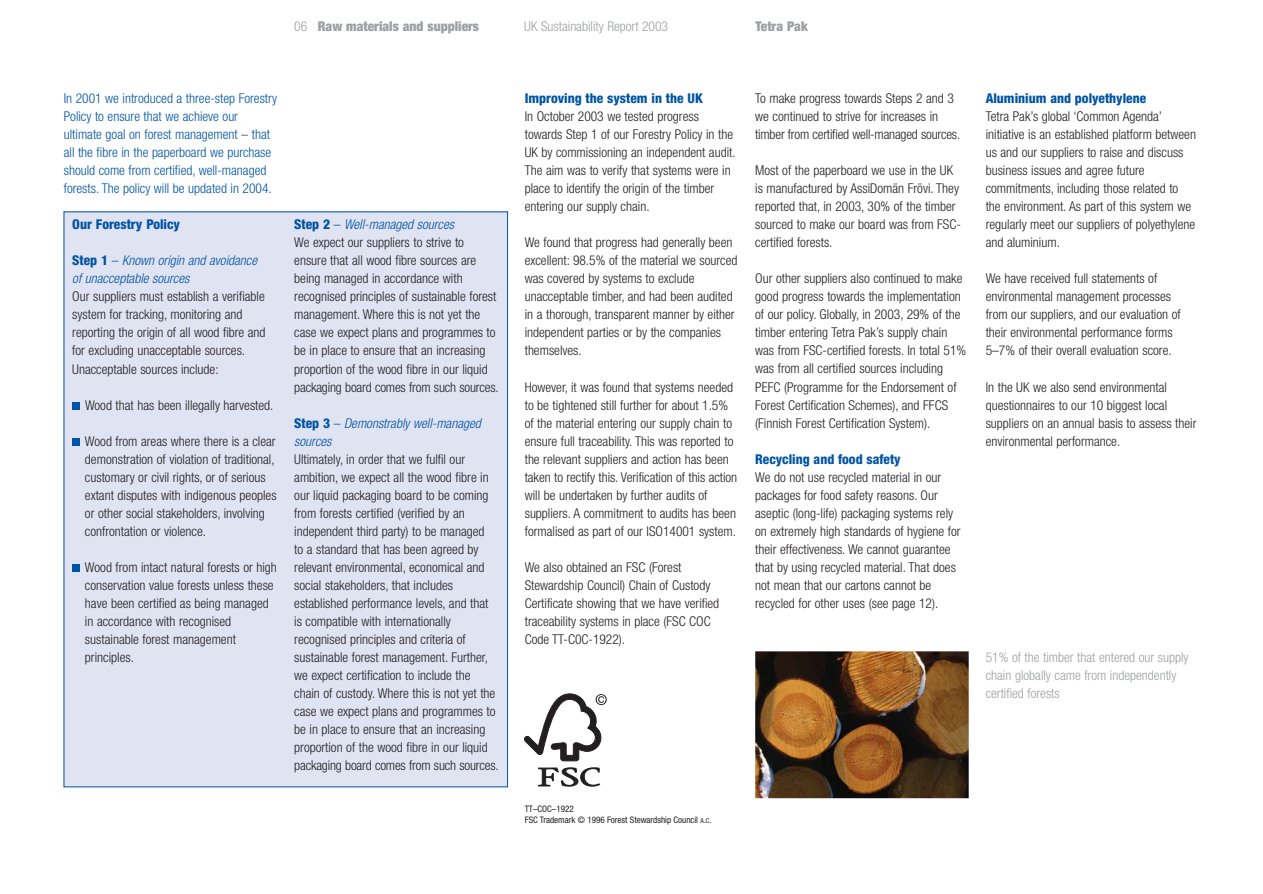
<style>
.page{position:relative;width:1263px;height:894px;background:#fff}
.page>*{position:absolute;margin:0;border:0;box-sizing:border-box;transform-origin:0 0}
.t1{font:300 condensed 13.5px/18px "Helvetica Neue";color:#231f20}
.t2{font:300 condensed 13.5px/18px "Helvetica Neue";color:#0054a4}
.t3{font:300 condensed 13.5px/18px "Helvetica Neue";color:#9d9fa1}
.t4{font:800 condensed 13.5px "Helvetica Neue";color:#0054a4}
.t5{font:italic 300 condensed 13.5px/18px "Helvetica Neue";color:#0054a4}
.t6{font:900 condensed 13.5px "Helvetica Neue";color:#9d9fa1}
.t7{font:condensed 9px/10.8px "Helvetica Neue";color:#231f20}
.s1{font-weight:300}
.s2{font-weight:800;font-style:normal}
.s3{font-style:normal}
.s4{font-weight:800;color:#0054a4}
.s5{color:#0054a4}
.s6{font-style:italic;color:#0054a4}
.s7{font-size:6.75px}
</style>
<div class="page">
<svg style="left:63px;top:211px;width:906px;height:588px"></svg>
<p class="t6" style="left:294px;top:21px;width:186px"><span class="s1">06</span> Raw materials and suppliers</p>
<p class="t3" style="left:524px;top:18px;width:145px">UK Sustainability Report 2003</p>
<p class="t6" style="left:756px;top:21px;width:54px">Tetra Pak</p>
<p class="t2" style="left:64px;top:91px;width:215px">In 2001 we introduced a three-step Forestry Policy to ensure that we achieve our ultimate goal on forest management – that all the fibre in the paperboard we purchase should come from certified, well-managed forests. The policy will be updated in 2004.</p>
<p class="t4" style="left:72px;top:220px;width:109px">Our Forestry Policy</p>
<p class="t5" style="left:72px;top:253px;width:189px"><span class="s2">S t e p 1</span> <span class="s3">–</span> Known origin and avoidance of unacceptable sources</p>
<p class="t1" style="left:72px;top:289px;width:195px">Our suppliers must establish a verifiable system for tracking, monitoring and reporting the origin of all wood fibre and for excluding unacceptable sources.<br>Unacceptable sources include:</p>
<p class="t1" style="left:85px;top:397px;width:190px">Wood that has been illegally harvested.</p>
<p class="t1" style="left:85px;top:433px;width:193px">Wood from areas where there is a clear demonstration of violation of traditional, customary or civil rights, or of serious extant disputes with indigenous peoples or other social stakeholders, involving confrontation or violence.</p>
<p class="t1" style="left:85px;top:559px;width:193px">Wood from intact natural forests or high conservation value forests unless these have been certified as being managed in accordance with recognised sustainable forest management principles.</p>
<p class="t1" style="left:294px;top:217px;width:206px"><span class="s4">S t e p 2</span> <span class="s5">–</span> <span class="s6">Well-managed sources<br></span>We expect our suppliers to strive to ensure that all wood fibre sources are being managed in accordance with recognised principles of sustainable forest management. Where this is not yet the case we expect plans and programmes to be in place to ensure that an increasing proportion of the wood fibre in our liquid packaging board comes from such sources.</p>
<p class="t5" style="left:294px;top:415px;width:191px"><span class="s2">S t e p 3</span> <span class="s3">–</span> Demonstrably well-managed sources</p>
<p class="t1" style="left:294px;top:451px;width:206px">Ultimately, in order that we fulfil our ambition, we expect all the wood fibre in our liquid packaging board to be coming from forests certified (verified by an independent third party) to be managed<br>to a standard that has been agreed by relevant environmental, economical and social stakeholders, that includes established performance levels, and that is compatible with internationally recognised principles and criteria of sustainable forest management. Further, we expect certification to include the chain of custody. Where this is not yet the case we expect plans and programmes to be in place to ensure that an increasing proportion of the wood fibre in our liquid packaging board comes from such sources.</p>
<p class="t4" style="left:525px;top:94px;width:180px">Improving the system in the UK</p>
<p class="t1" style="left:525px;top:109px;width:212px">In October 2003 we tested progress towards Step 1 of our Forestry Policy in the UK by commissioning an independent audit.<br>The aim was to verify that systems were in place to identify the origin of the timber entering our supply chain.</p>
<p class="t1" style="left:525px;top:235px;width:214px">We found that progress had generally been excellent: 98.5% of the material we sourced was covered by systems to exclude unacceptable timber, and had been audited in a thorough, transparent manner by either independent parties or by the companies themselves.</p>
<p class="t1" style="left:525px;top:379px;width:214px">However, it was found that systems needed to be tightened still further for about 1.5% of the material entering our supply chain to ensure full traceability. This was reported to the relevant suppliers and action has been taken to rectify this. Verification of this action will be undertaken by further audits of suppliers. A commitment to audits has been formalised as part of our ISO14001 system.</p>
<p class="t1" style="left:525px;top:559px;width:196px">We also obtained an FSC (Forest Stewardship Council) Chain of Custody Certificate showing that we have verified traceability systems in place (FSC COC Code TT-C0C-1922).</p>
<p class="t1" style="left:755px;top:91px;width:207px">To make progress towards Steps 2 and 3 we continued to strive for increases in timber from certified well-managed sources.</p>
<p class="t1" style="left:755px;top:163px;width:207px">Most of the paperboard we use in the UK is manufactured by AssiDomän Frövi. They reported that, in 2003, 30% of the timber sourced to make our board was from FSC&shy;certified forests.</p>
<p class="t1" style="left:755px;top:271px;width:213px">Our other suppliers also continued to make good progress towards the implementation of our policy. Globally, in 2003, 29% of the timber entering Tetra Pak’s supply chain was from FSC-certified forests. In total 51% was from all certified sources including PEFC (Programme for the Endorsement of Forest Certification Schemes), and FFCS (Finnish Forest Certification System).</p>
<p class="t4" style="left:755px;top:454px;width:147px">Recycling and food safety</p>
<p class="t1" style="left:755px;top:469px;width:207px">We do not use recycled material in our packages for food safety reasons. Our aseptic (long-life) packaging systems rely on extremely high standards of hygiene for their effectiveness. We cannot guarantee that by using recycled material. That does not mean that our cartons cannot be recycled for other uses (see page 12).</p>
<p class="t4" style="left:986px;top:94px;width:162px">Aluminium and polyethylene</p>
<p class="t1" style="left:986px;top:109px;width:212px">Tetra Pak’s global ‘Common Agenda’ initiative is an established platform between us and our suppliers to raise and discuss business issues and agree future commitments, including those related to the environment. As part of this system we regularly meet our suppliers of polyethylene and aluminium.</p>
<p class="t1" style="left:986px;top:271px;width:197px">We have received full statements of environmental management processes from our suppliers, and our evaluation of their environmental performance forms 5–7% of their overall evaluation score.</p>
<p class="t1" style="left:986px;top:379px;width:212px">In the UK we also send environmental questionnaires to our 10 biggest local suppliers on an annual basis to assess their environmental performance.</p>
<p class="t3" style="left:986px;top:649px;width:204px">51% of the timber that entered our supply chain globally came from independently certified forests</p>
<p class="t7" style="left:525px;top:804px;width:188px">TT–COC–1922<br>FSC Trademark © 1996 Forest Stewardship Council <span class="s7">A</span>.<span class="s7">C</span>.</p>
</div>
